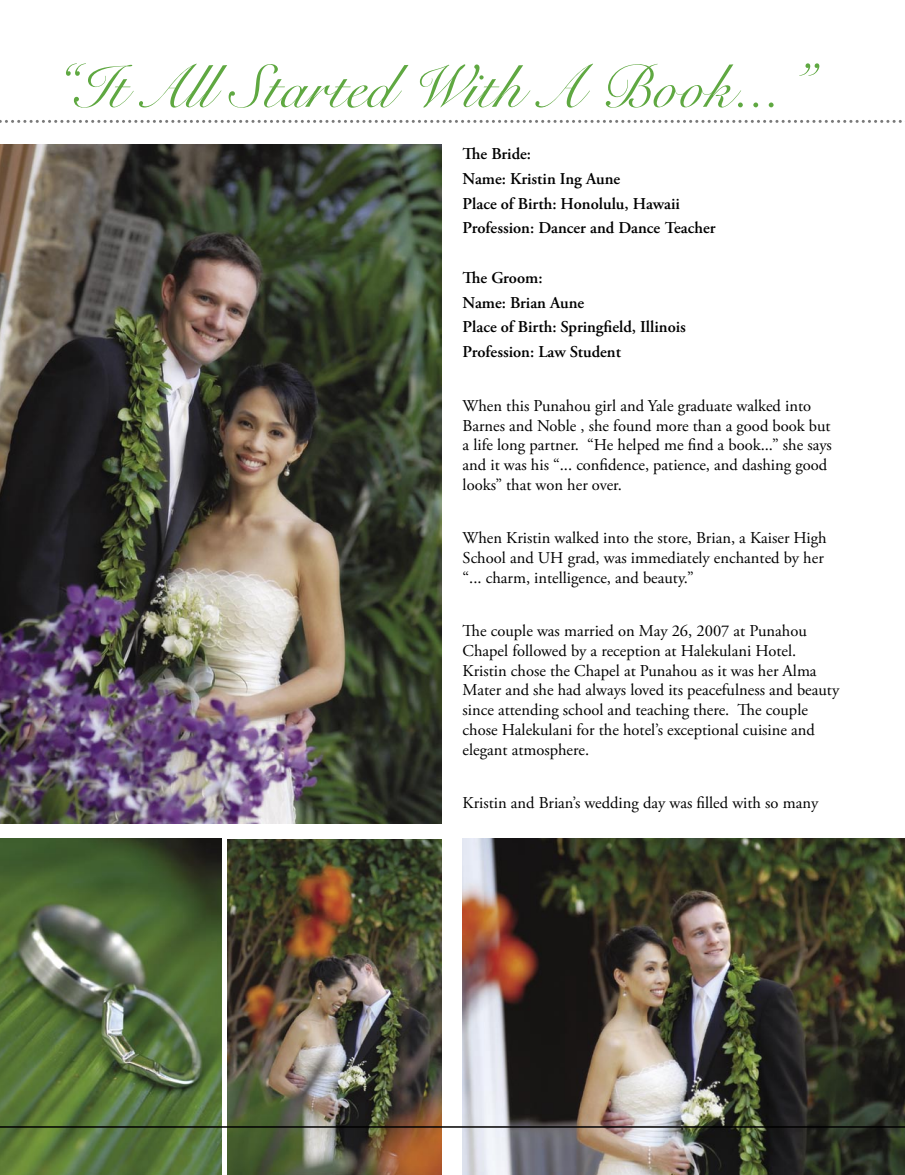
<style>
.page{position:relative;width:905px;height:1175px;background:#fff}
.page>*{position:absolute;margin:0;border:0;box-sizing:border-box;transform-origin:0 0}
.t1{font:61.5px "Bravo Script S Si";color:#5fa841}
.t2{font:16.5px/19.8px "Adobe Garamond Pro";color:#000}
.t3{font:600 16.5px "Adobe Garamond Pro";color:#000}
</style>
<div class="page">
<svg style="left:0;top:120px;width:902px;height:3px"></svg>
<img style="left:0;top:144px;width:441px;height:679px">
<img style="left:462px;top:839px;width:442px;height:335px">
<img style="left:227px;top:839px;width:214px;height:335px">
<img style="left:0;top:839px;width:221px;height:335px">
<hr style="left:0;top:1126px;width:904px;height:1px;background:#000">
<p class="t1" style="left:61px;top:48px;width:764px">“It All Started With A Book...”</p>
<p class="t3" style="left:462px;top:144px;width:70px">The Bride:</p>
<p class="t3" style="left:462px;top:169px;width:159px">Name: Kristin Ing Aune</p>
<p class="t3" style="left:462px;top:194px;width:219px">Place of Birth: Honolulu, Hawaii</p>
<p class="t3" style="left:462px;top:218px;width:254px">Profession: Dancer and Dance Teacher</p>
<p class="t3" style="left:462px;top:268px;width:81px">The Groom:</p>
<p class="t3" style="left:462px;top:293px;width:123px">Name: Brian Aune</p>
<p class="t3" style="left:462px;top:317px;width:225px">Place of Birth: Springfield, Illinois</p>
<p class="t3" style="left:462px;top:342px;width:160px">Profession: Law Student</p>
<p class="t2" style="left:462px;top:396px;width:371px">When this Punahou girl and Yale graduate walked into Barnes and Noble , she found more than a good book but a life long partner. “He helped me find a book...” she says and it was his “... confidence, patience, and dashing good looks” that won her over.</p>
<p class="t2" style="left:462px;top:528px;width:365px">When Kristin walked into the store, Brian, a Kaiser High<br>School and UH grad, was immediately enchanted by her “... charm, intelligence, and beauty.”</p>
<p class="t2" style="left:462px;top:621px;width:378px">The couple was married on May 26, 2007 at Punahou Chapel followed by a reception at Halekulani Hotel.<br>Kristin chose the Chapel at Punahou as it was her Alma Mater and she had always loved its peacefulness and beauty since attending school and teaching there. The couple chose Halekulani for the hotel’s exceptional cuisine and elegant atmosphere.</p>
<p class="t2" style="left:462px;top:793px;width:357px">Kristin and Brian’s wedding day was filled with so many</p>
</div>
